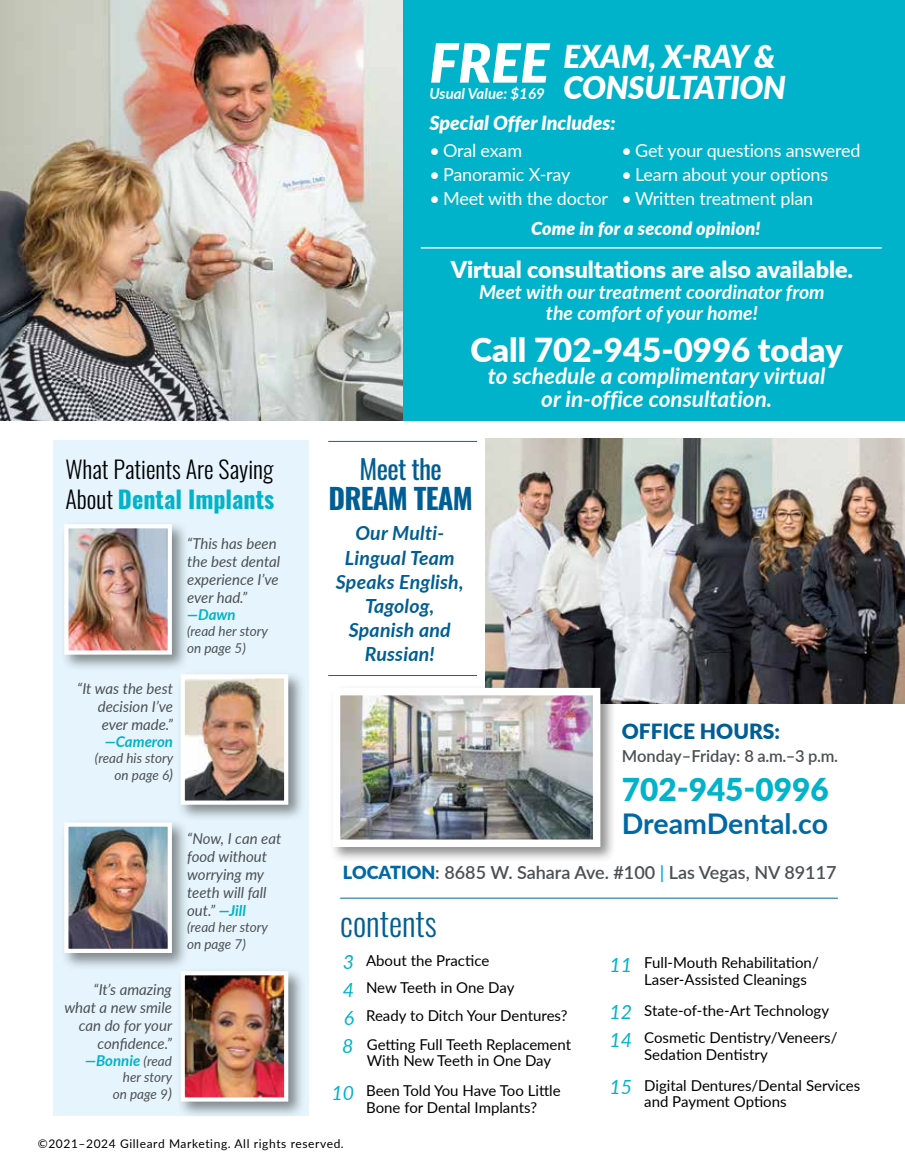
<style>
.page{position:relative;width:905px;height:1175px;background:#fff}
.page>*{position:absolute;margin:0;border:0;box-sizing:border-box;transform-origin:0 0}
.t1{font:italic 900 54px "Lato";color:#fff}
.t2{font:900 33px "Lato";color:#fff}
.t3{font:300 33px "Oswald";color:#005e94}
.t4{font:italic 900 31.5px/31.5px "Lato";letter-spacing:-.01em;color:#fff}
.t5{font:900 31.5px "Lato";color:#00b3cb}
.t6{font:700 28.5px "Lato";letter-spacing:-.005em;color:#0069a5}
.t7{font:700 28.5px "Oswald";letter-spacing:-.025em;color:#005e94}
.t8{font:27px "Oswald";letter-spacing:-.025em;color:#005e94}
.t9{font:300 24px/30px "Oswald";color:#000}
.t10{font:900 23.25px "Lato";letter-spacing:-.005em;color:#fff}
.t11{font:italic 700 22.5px/22.5px "Lato";color:#fff;text-align:center}
.t12{font:900 21px "Lato";color:#005e94}
.t13{font:italic 700 19.5px/24px "Lato";letter-spacing:.01em;color:#005e94;text-align:center}
.t14{font:italic 700 19.5px/21px "Lato";color:#fff;text-align:center}
.t15{font:italic 900 19.5px "Lato";color:#fff}
.t16{font:18px "Lato";letter-spacing:-.01em;color:#fff}
.t17{font:600 18px "Lato";color:#4c5052}
.t18{font:italic 900 18px "Lato";letter-spacing:.01em;color:#fff}
.t19{font:600 16.5px "Lato";color:#4c5052}
.t20{font:15px/27.9px "Lato";color:#000}
.t21{font:italic 15px/18px "Lato";color:#4c5052}
.t22{font:italic 700 15px "Lato";color:#00b3cb}
.t23{font:italic 700 15px "Lato";color:#fff}
.t24{font:italic 13.5px/16.5px "Lato";color:#4c5052}
.t25{font:12px "Lato";letter-spacing:.05em;color:#000}
.s1{font-weight:700;color:#00b3cb}
.s2{font-size:15px}
.s3{font-weight:400;font-size:13.5px;color:#4c5052}
.s4{font-weight:900;color:#0069a5}
.s5{color:#00aaea}
.s6{font-style:italic;font-size:19.5px;color:#00b3cb}
</style>
<div class="page">
<div style="left:326px;top:0;width:578px;height:420px;background:#00b3cb"></div>
<img style="left:0;top:0;width:402px;height:420px">
<img style="left:486px;top:438px;width:418px;height:265px">
<div style="left:329px;top:684px;width:287px;height:178px;background:#000;opacity:.45"></div>
<img style="left:329px;top:684px;width:275px;height:166px">
<div style="left:53px;top:440px;width:255px;height:675px;background:#e6f5fd"></div>
<div style="left:60px;top:520px;width:129px;height:152px;background:#000;opacity:.45"></div>
<img style="left:69px;top:529px;width:98px;height:120px">
<div style="left:64px;top:524px;width:108px;height:130px;border:4px solid #fff"></div>
<div style="left:60px;top:818px;width:129px;height:152px;background:#000;opacity:.45"></div>
<img style="left:69px;top:827px;width:98px;height:121px">
<div style="left:64px;top:822px;width:108px;height:131px;border:4px solid #fff"></div>
<div style="left:177px;top:670px;width:129px;height:152px;background:#000;opacity:.45"></div>
<img style="left:186px;top:679px;width:97px;height:120px">
<div style="left:181px;top:674px;width:107px;height:130px;border:4px solid #fff"></div>
<div style="left:177px;top:967px;width:129px;height:151px;background:#000;opacity:.45"></div>
<img style="left:186px;top:976px;width:97px;height:120px">
<div style="left:181px;top:971px;width:107px;height:130px;border:4px solid #fff"></div>
<hr style="left:340px;top:897px;width:497px;height:1px;background:#0069a5">
<hr style="left:421px;top:247px;width:460px;height:1px;background:#fff">
<hr style="left:328px;top:441px;width:149px;height:1px;background:#0069a5">
<hr style="left:328px;top:675px;width:149px;height:1px;background:#0069a5">
<h1 class="t1" style="left:429px;top:22px;width:121px">FREE</h1>
<p class="t23" style="left:429px;top:83px;width:117px">Usual Value: $169</p>
<h3 class="t4" style="left:563px;top:39px;width:224px">EXAM, X-RAY &amp;<br>CONSULTATION</h3>
<h3 class="t15" style="left:429px;top:108px;width:188px">Special Offer Includes:</h3>
<p class="t16" style="left:429px;top:138px;width:94px">• Oral exam</p>
<p class="t16" style="left:429px;top:162px;width:142px">• Panoramic X-ray</p>
<p class="t16" style="left:429px;top:186px;width:180px">• Meet with the doctor</p>
<p class="t16" style="left:621px;top:138px;width:240px">• Get your questions answered</p>
<p class="t16" style="left:621px;top:162px;width:208px">• Learn about your options</p>
<p class="t16" style="left:621px;top:186px;width:193px">• Written treatment plan</p>
<p class="t18" style="left:531px;top:215px;width:231px">Come in for a second opinion!</p>
<h3 class="t10" style="left:450px;top:252px;width:404px">Virtual consultations are also available.</h3>
<h3 class="t14" style="left:479px;top:280px;width:347px">Meet with our treatment coordinator from the comfort of your home!</h3>
<h3 class="t9" style="left:65px;top:451px;width:210px">What Patients Are Saying<br>About <span class="s1">Dental Implants</span></h3>
<p class="t21" style="left:187px;top:534px;width:95px">“This has been the best dental experience I’ve ever had.”</p>
<p class="t22" style="left:187px;top:603px;width:50px">—Dawn</p>
<p class="t24" style="left:187px;top:622px;width:82px">(read her story on page 5)</p>
<p class="t21" style="left:98px;top:679px;width:77px;text-align:justify;text-indent:-20px">“It was the best decision I’ve ever made.”</p>
<p class="t22" style="left:105px;top:730px;width:70px">—Cameron</p>
<p class="t24" style="left:95px;top:749px;width:80px;text-align:right">(read his story on page 6<span class="s2">)</span></p>
<p class="t21" style="left:64px;top:980px;width:109px;text-align:right">“It’s amazing what a new smile can do for your confidence.”</p>
<p class="t22" style="left:85px;top:1049px;width:88px">—Bonnie <span class="s3">(read</span></p>
<p class="t24" style="left:113px;top:1068px;width:61px;text-align:right">her story on page 9<span class="s2">)</span></p>
<p class="t21" style="left:187px;top:828px;width:96px">“Now, I can eat food without worrying my teeth will fall out.” <span class="s1">—Jill</span></p>
<p class="t24" style="left:187px;top:918px;width:82px">(read her story on page 7)</p>
<h2 class="t2" style="left:470px;top:325px;width:374px">Call 702-945-0996 today</h2>
<h3 class="t11" style="left:488px;top:364px;width:339px">to schedule a complimentary virtual or in-office consultation.</h3>
<h3 class="t8" style="left:359px;top:445px;width:84px">Meet the</h3>
<h3 class="t7" style="left:328px;top:483px;width:146px">DREAM TEAM</h3>
<h3 class="t13" style="left:336px;top:520px;width:129px">Our Multi-<br>Lingual Team<br>Speaks English,<br>Tagolog,<br>Spanish and<br>Russian!</h3>
<h3 class="t12" style="left:622px;top:715px;width:160px">OFFICE HOURS:</h3>
<p class="t19" style="left:622px;top:743px;width:218px">Monday–Friday: 8 a.m.–3 p.m.</p>
<h3 class="t5" style="left:622px;top:766px;width:208px">702-945-0996</h3>
<h3 class="t6" style="left:622px;top:803px;width:208px">DreamDental.co</h3>
<p class="t17" style="left:343px;top:859px;width:495px"><span class="s4">LOCATION</span>: 8685 W. Sahara Ave. #100 <span class="s5">|</span> Las Vegas, NV 89117</p>
<h2 class="t3" style="left:340px;top:894px;width:98px">contents</h2>
<p class="t20" style="left:342px;top:945px;width:230px"><span class="s6">3</span> About the Practice<br><span class="s6">4</span> New Teeth in One Day<br><span class="s6">6</span> Ready to Ditch Your Dentures?<br><span class="s6">8</span> Getting Full Teeth Replacement</p>
<p class="t20" style="left:331px;top:1045px;width:231px;line-height:30px;text-indent:35px">With New Teeth in One Day<br><span class="s6">10</span> Been Told You Have Too Little</p>
<p class="t20" style="left:366px;top:1092px;width:172px">Bone for Dental Implants?</p>
<p class="t20" style="left:644px;top:954px;width:176px;line-height:16.5px;text-indent:-35px"><span class="s6">11</span> Full-Mouth Rehabilitation/<br>Laser-Assisted Cleanings</p>
<p class="t20" style="left:609px;top:995px;width:229px"><span class="s6">12</span> State-of-the-Art Technology<br><span class="s6">14</span> Cosmetic Dentistry/Veneers/</p>
<p class="t20" style="left:609px;top:1038px;width:252px;line-height:30.8px;text-indent:35px">Sedation Dentistry<br><span class="s6">15</span> Digital Dentures/Dental Services</p>
<p class="t20" style="left:644px;top:1087px;width:144px">and Payment Options</p>
<p class="t25" style="left:38px;top:1134px;width:307px">©2021–2024 Gilleard Marketing. All rights reserved.</p>
</div>
